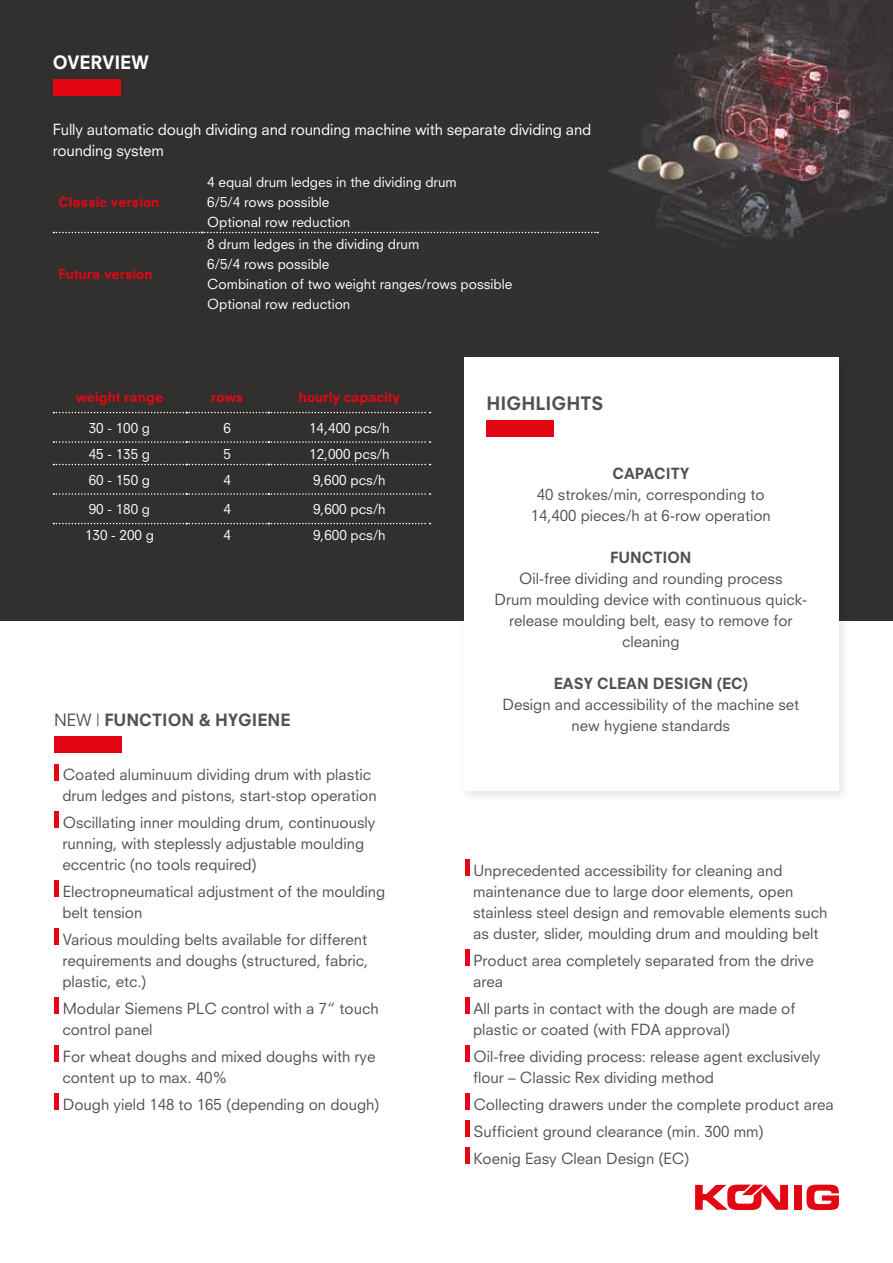
<style>
.page{position:relative;width:893px;height:1263px;background:#fff}
.page>*{position:absolute;margin:0;border:0;box-sizing:border-box;transform-origin:0 0}
.t1{font:800 18px "Neuzeit S";color:#515150}
.t2{font:800 18px "Neuzeit S";color:#fff}
.t3{font:800 16.5px "Neuzeit S";color:#515150}
.t4{font:15px/21px "Neuzeit S";color:#515150}
.t5{font:15px/21px "Neuzeit S";letter-spacing:-.01em;color:#fff}
.t6{font:800 15px "Neuzeit S";color:#515150}
.t7{font:13.5px/20.1px "Neuzeit S";color:#fff}
.t8{font:800 13.5px "Neuzeit S";color:#e30613}
.s1{font-size:15px}
.s2{font-weight:400}
</style>
<div class="page">
<div style="left:0;top:0;width:893px;height:621px;background:#31302f"></div>
<img style="left:393px;top:0;width:500px;height:246px">
<div style="left:459px;top:354px;width:391px;height:449px;background:#000;opacity:.1"></div>
<div style="left:465px;top:357px;width:374px;height:433px;background:#fff"></div>
<svg style="left:53px;top:232px;width:545px;height:1px"></svg>
<svg style="left:53px;top:412px;width:378px;height:1px"></svg>
<svg style="left:53px;top:441px;width:378px;height:2px"></svg>
<svg style="left:53px;top:464px;width:378px;height:1px"></svg>
<svg style="left:53px;top:493px;width:378px;height:2px"></svg>
<svg style="left:53px;top:523px;width:378px;height:1px"></svg>
<div style="left:53px;top:79px;width:67px;height:17px;background:#e30613"></div>
<div style="left:486px;top:421px;width:68px;height:16px;background:#e30613"></div>
<div style="left:54px;top:736px;width:68px;height:16px;background:#e30613"></div>
<hr style="left:54px;top:764px;width:4px;height:17px;background:#e30613">
<hr style="left:54px;top:811px;width:4px;height:16px;background:#e30613">
<hr style="left:54px;top:880px;width:4px;height:16px;background:#e30613">
<hr style="left:54px;top:928px;width:4px;height:16px;background:#e30613">
<hr style="left:54px;top:997px;width:4px;height:16px;background:#e30613">
<hr style="left:54px;top:1045px;width:4px;height:16px;background:#e30613">
<hr style="left:54px;top:1093px;width:4px;height:16px;background:#e30613">
<div style="left:794px;top:1185px;width:7px;height:25px;background:#e30613"></div>
<svg style="left:806px;top:1184px;width:33px;height:26px"></svg>
<svg style="left:695px;top:1184px;width:93px;height:26px"></svg>
<hr style="left:465px;top:859px;width:4px;height:17px;background:#e30613">
<hr style="left:465px;top:949px;width:4px;height:17px;background:#e30613">
<hr style="left:465px;top:997px;width:4px;height:17px;background:#e30613">
<hr style="left:465px;top:1045px;width:4px;height:17px;background:#e30613">
<hr style="left:465px;top:1093px;width:4px;height:17px;background:#e30613">
<hr style="left:465px;top:1120px;width:4px;height:17px;background:#e30613">
<hr style="left:465px;top:1147px;width:4px;height:17px;background:#e30613">
<p class="t2" style="left:53px;top:51px;width:98px">OVERVIEW</p>
<p class="t5" style="left:53px;top:118px;width:540px">Fully automatic dough dividing and rounding machine with separate dividing and rounding system</p>
<p class="t8" style="left:58px;top:193px;width:103px">Classic version</p>
<p class="t8" style="left:58px;top:266px;width:96px">Futura version</p>
<p class="t7" style="left:207px;top:171px;width:251px">4 equal drum ledges in the dividing drum<br>6/5/4 rows possible<br>Optional row reduction</p>
<p class="t7" style="left:207px;top:234px;width:306px">8 drum ledges in the dividing drum<br>6/5/4 rows possible<br>Combination of two weight ranges/rows possible<br>Optional row reduction</p>
<p class="t8" style="left:76px;top:389px;width:89px">weight range</p>
<p class="t8" style="left:211px;top:389px;width:34px">rows</p>
<p class="t8" style="left:299px;top:389px;width:103px">hourly capacity</p>
<p class="t7" style="left:89px;top:418px;width:63px">30 - 100 g</p>
<p class="t7" style="left:224px;top:418px;width:9px">6</p>
<p class="t7" style="left:309px;top:418px;width:82px">14<span class="s1">,</span>400 pcs/h</p>
<p class="t7" style="left:89px;top:444px;width:63px">45 - 135 g</p>
<p class="t7" style="left:224px;top:444px;width:9px">5</p>
<p class="t7" style="left:309px;top:444px;width:82px">12,000 pcs/h</p>
<p class="t7" style="left:89px;top:470px;width:63px">60 - 150 g</p>
<p class="t7" style="left:224px;top:470px;width:9px">4</p>
<p class="t7" style="left:313px;top:470px;width:74px">9,600 pcs/h</p>
<p class="t7" style="left:89px;top:499px;width:63px">90 - 180 g</p>
<p class="t7" style="left:224px;top:499px;width:9px">4</p>
<p class="t7" style="left:313px;top:499px;width:74px">9,600 pcs/h</p>
<p class="t7" style="left:85px;top:525px;width:70px">130 - 200 g</p>
<p class="t7" style="left:224px;top:525px;width:9px">4</p>
<p class="t7" style="left:313px;top:525px;width:74px">9,600 pcs/h</p>
<p class="t3" style="left:54px;top:709px;width:238px"><span class="s2">NEW |</span> FUNCTION &amp; HYGIENE</p>
<p class="t4" style="left:62px;top:763px;width:316px">Coated aluminuum dividing drum with plastic drum ledges and pistons, start-stop operation</p>
<p class="t4" style="left:62px;top:811px;width:315px">Oscillating inner moulding drum, continuously running, with steplessly adjustable moulding eccentric (no tools required)</p>
<p class="t4" style="left:62px;top:880px;width:325px">Electropneumatical adjustment of the moulding belt tension</p>
<p class="t4" style="left:62px;top:928px;width:308px;text-align:justify">Various moulding belts available for different requirements and doughs (structured, fabric, plastic, etc.)</p>
<p class="t4" style="left:62px;top:997px;width:318px">Modular Siemens PLC control with a 7“ touch control panel</p>
<p class="t4" style="left:62px;top:1045px;width:315px">For wheat doughs and mixed doughs with rye content up to max. 40%</p>
<p class="t4" style="left:63px;top:1093px;width:318px">Dough yield 148 to 165 (depending on dough)</p>
<p class="t1" style="left:486px;top:392px;width:118px">HIGHLIGHTS</p>
<p class="t6" style="left:612px;top:464px;width:78px">CAPACITY</p>
<p class="t4" style="left:531px;top:484px;width:242px;text-align:center">40 strokes/min, corresponding to<br>14,400 pieces/h at 6-row operation</p>
<p class="t6" style="left:610px;top:548px;width:83px">FUNCTION</p>
<p class="t4" style="left:494px;top:568px;width:314px;text-align:center">Oil-free dividing and rounding process<br>Drum moulding device with continuous quick&shy;release moulding belt, easy to remove for cleaning</p>
<p class="t6" style="left:554px;top:674px;width:196px">EASY CLEAN DESIGN (EC)</p>
<p class="t4" style="left:502px;top:694px;width:298px">Design and accessibility of the machine set</p>
<p class="t4" style="left:572px;top:715px;width:160px">new hygiene standards</p>
<p class="t4" style="left:473px;top:859px;width:356px">Unprecedented accessibility for cleaning and maintenance due to large door elements, open stainless steel design and removable elements such as duster, slider, moulding drum and moulding belt</p>
<p class="t4" style="left:473px;top:949px;width:342px">Product area completely separated from the drive area</p>
<p class="t4" style="left:473px;top:997px;width:324px">All parts in contact with the dough are made of plastic or coated (with FDA approval)</p>
<p class="t4" style="left:473px;top:1045px;width:349px">Oil-free dividing process: release agent exclusively flour – Classic Rex dividing method</p>
<p class="t4" style="left:473px;top:1090px;width:362px;line-height:27px">Collecting drawers under the complete product area<br>Sufficient ground clearance (min. 300 mm)<br>Koenig Easy Clean Design (EC)</p>
</div>
